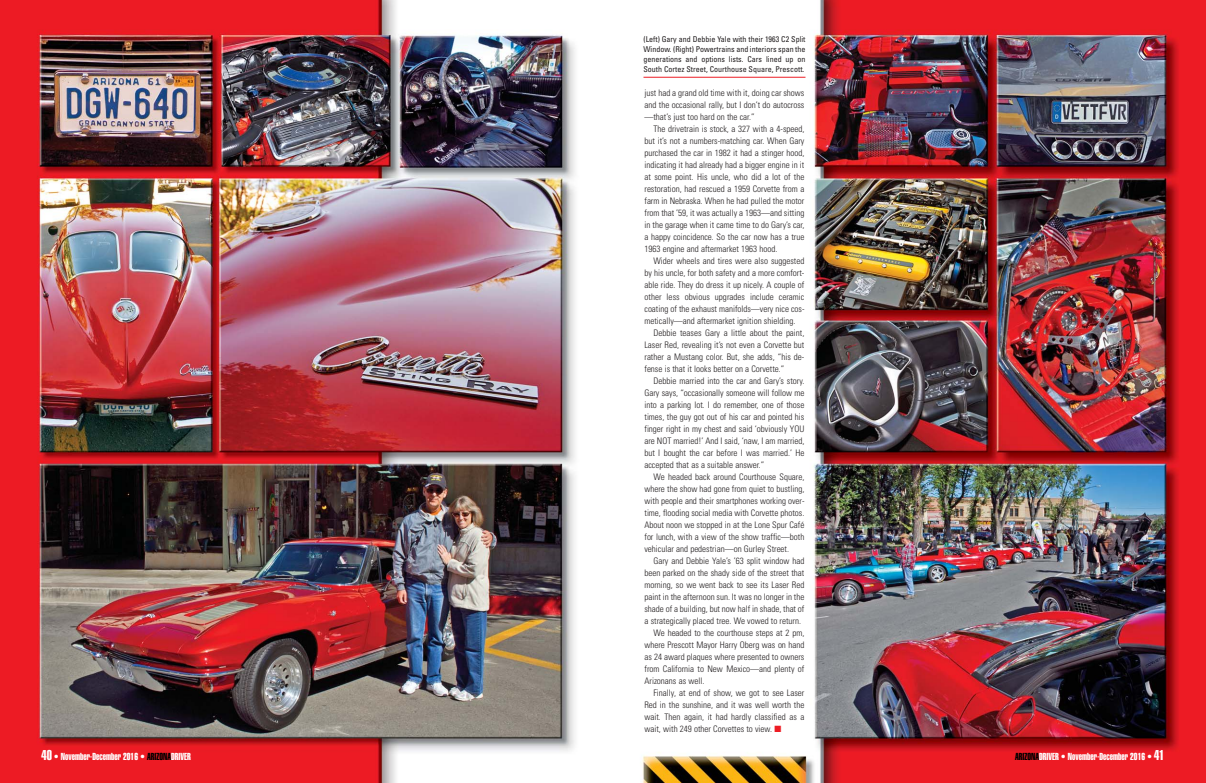
<style>
.page{position:relative;width:1206px;height:783px;background:#fff}
.page>*{position:absolute;margin:0;border:0;box-sizing:border-box;transform-origin:0 0}
.t1{font:10px "Helvetica Extra Compressed";color:#fff}
.t2{font:300 condensed 9px/12px "Univers";color:#231f20;text-align:justify}
.t3{font:condensed 8px/10px "Univers";color:#231f20;text-align:justify}
.s1{font-size:14px}
.s2{color:#010000}
.s3{color:#ed1c24}
</style>
<div class="page">
<img style="left:642px;top:0;width:564px;height:783px">
<hr style="left:644px;top:77px;width:162px;height:1px;background:#ed1c24">
<img style="left:0;top:0;width:575px;height:783px">
<p class="t1" style="left:42px;top:753px;width:151px"><span class="s1">40</span> • November-December 2016 • <span class="s2">ARIZONA</span>DRIVER</p>
<p class="t3" style="left:644px;top:35px;width:163px">(Left) Gary and Debbie Yale with their 1963 C2 Split Win dow. (Right) Powertrains and interiors span the generations and options lists. Cars lined up on South Cortez Street, Courthouse Square, Prescott.</p>
<p class="t2" style="left:644px;top:88px;width:161px">just had a grand old time with it, doing car shows and the occasional rally, but I don’t do autocross —that’s just too hard on the car.”</p>
<p class="t2" style="left:644px;top:124px;width:161px;text-indent:9px">The drivetrain is stock, a 327 with a 4-speed, but it’s not a numbers-matching car. When Gary purchased the car in 1982 it had a stinger hood, indicating it had already had a bigger engine in it at some point. His uncle, who did a lot of the restoration, had rescued a 1959 Corvette from a farm in Nebraska. When he had pulled the motor from that ’59, it was actually a 1963—and sitting in the garage when it came time to do Gary’s car, a happy coincidence. So the car now has a true 1963 engine and aftermarket 1963 hood.</p>
<p class="t2" style="left:644px;top:256px;width:162px;text-indent:9px">Wider wheels and tires were also suggested by his uncle, for both safety and a more comfort&shy;able ride. They do dress it up nicely. A couple of other less obvious upgrades include ceramic coating of the exhaust manifolds—very nice cos&shy;metically—and aftermarket ignition shielding.</p>
<p class="t2" style="left:644px;top:328px;width:161px;text-indent:9px">Debbie teases Gary a little about the paint, Laser Red, revealing it’s not even a Corvette but rather a Mustang color. But, she adds, “his de - fense is that it looks better on a Corvette.”</p>
<p class="t2" style="left:644px;top:376px;width:162px;text-indent:9px">Debbie married into the car and Gary’s story.<br>Gary says, “occasionally someone will follow me into a parking lot. I do remember, one of those times, the guy got out of his car and pointed his finger right in my chest and said ‘obviously YOU are NOT married!’ And I said, ‘naw, I am married, but I bought the car before I was married.’ He accepted that as a suitable answer.”</p>
<p class="t2" style="left:644px;top:472px;width:162px;text-indent:9px">We headed back around Courthouse Square, where the show had gone from quiet to bustling, with people and their smartphones working over&shy;time, flooding social media with Corvette photos.<br>About noon we stopped in at the Lone Spur Café for lunch, with a view of the show traffic—both vehicular and pedestrian—on Gurley Street.</p>
<p class="t2" style="left:653px;top:556px;width:152px">Gary and Debbie Yale’s ’63 split window had</p>
<p class="t2" style="left:644px;top:568px;width:161px">been parked on the shady side of the street that</p>
<p class="t2" style="left:644px;top:580px;width:161px">morning, so we went back to see its Laser Red</p>
<p class="t2" style="left:644px;top:592px;width:161px">paint in the afternoon sun. It was no longer in the</p>
<p class="t2" style="left:644px;top:604px;width:161px">shade of a building, but now half in shade, that of</p>
<p class="t2" style="left:644px;top:616px;width:158px">a strategically placed tree. We vowed to return.</p>
<p class="t2" style="left:653px;top:628px;width:152px">We headed to the courthouse steps at 2 pm,</p>
<p class="t2" style="left:644px;top:640px;width:161px">where Prescott Mayor Harry Oberg was on hand</p>
<p class="t2" style="left:644px;top:652px;width:161px">as 24 award plaques where presented to owners</p>
<p class="t2" style="left:644px;top:664px;width:161px">from California to New Mexico—and plenty of</p>
<p class="t2" style="left:644px;top:676px;width:61px">Ari zo nans as well.</p>
<p class="t2" style="left:653px;top:688px;width:152px">Finally, at end of show, we got to see Laser</p>
<p class="t2" style="left:644px;top:700px;width:161px">Red in the sunshine, and it was well worth the</p>
<p class="t2" style="left:644px;top:712px;width:161px">wait. Then again, it had hardly classified as a</p>
<p class="t2" style="left:644px;top:724px;width:138px">wait, with 249 other Cor vettes to view. <span class="s3">■</span></p>
<p class="t1" style="left:1015px;top:753px;width:151px"><span class="s2">ARIZONA</span>DRIVER • November-December 2016 • <span class="s1">41</span></p>
</div>
